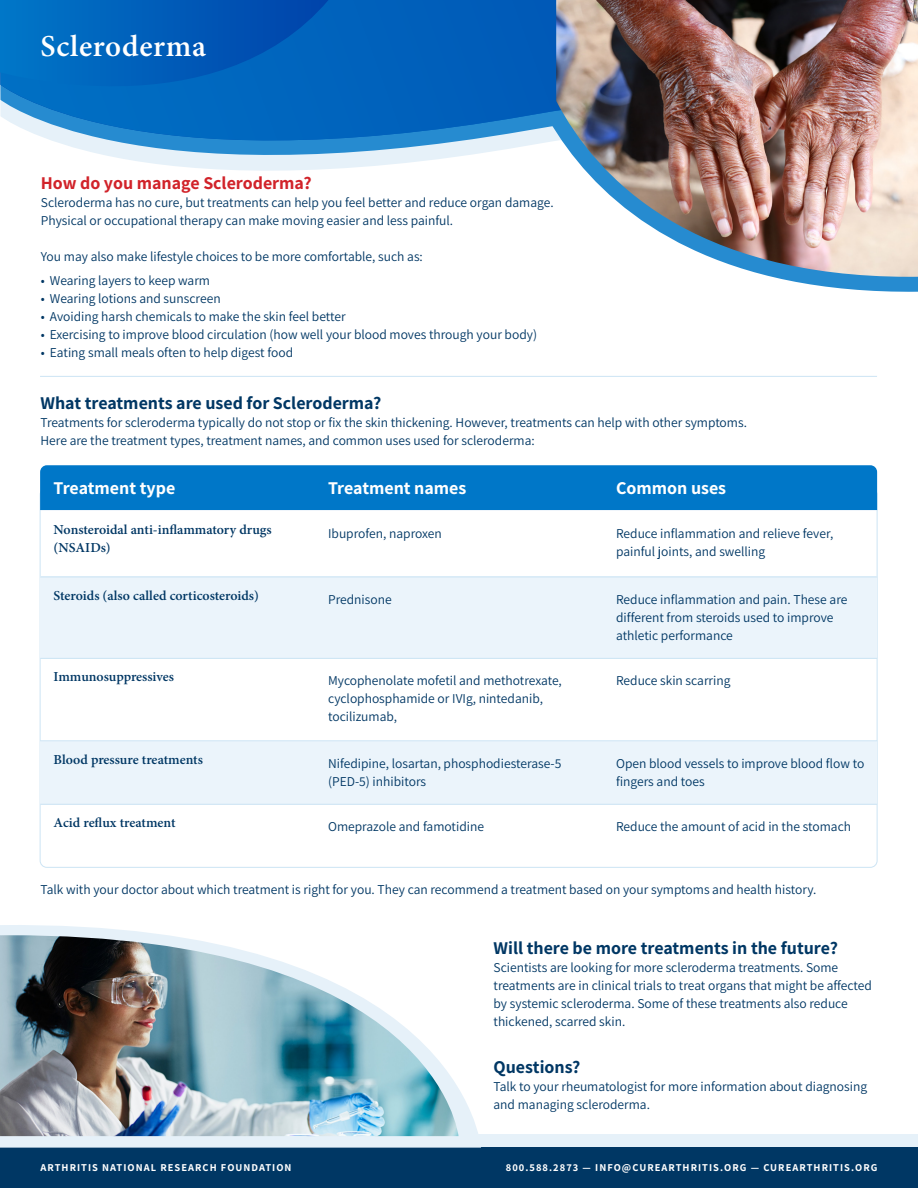
<style>
.page{position:relative;width:918px;height:1188px;background:#fff}
.page>*{position:absolute;margin:0;border:0;box-sizing:border-box;transform-origin:0 0}
.t1{font:700 30px "Adobe Hebrew";letter-spacing:.02em;color:#fff}
.t2{font:700 18px "Assistant";color:#003764}
.t3{font:700 18px "Assistant";color:#fff}
.t4{font:700 18px "Assistant";color:#d1232a}
.t5{font:13.5px/18px "Assistant";color:#003764}
.t6{font:700 13.5px/18px "Adobe Hebrew";color:#003764}
.t7{font:700 10.5px "Assistant";letter-spacing:.1em;color:#fff}
</style>
<div class="page">
<div style="left:0;top:1134px;width:918px;height:41px;background:#e6f1f9"></div>
<div style="left:0;top:1148px;width:918px;height:40px;background:#003764"></div>
<svg style="left:773px;top:277px;width:145px;height:15px;fill:#268bd0"></svg>
<svg style="left:33px;top:0;width:523px;height:171px;background:#468ece"></svg>
<img style="left:556px;top:0;width:362px;height:277px">
<svg style="left:0;top:0;width:328px;height:133px;background:#0769bf"></svg>
<div style="left:40px;top:741px;width:837px;height:64px;background:#ebf4fb"></div>
<div style="left:40px;top:577px;width:837px;height:82px;background:#ebf4fb"></div>
<hr style="left:40px;top:577px;width:837px;height:1px;background:#cce4f4">
<hr style="left:40px;top:658px;width:837px;height:1px;background:#cce4f4">
<hr style="left:40px;top:740px;width:837px;height:1px;background:#cce4f4">
<hr style="left:40px;top:804px;width:837px;height:1px;background:#cce4f4">
<div style="left:40px;top:465px;width:837px;height:45px;background:#0077c8"></div>
<svg style="left:0;top:925px;width:481px;height:223px"></svg>
<img style="left:0;top:935px;width:459px;height:201px">
<hr style="left:40px;top:376px;width:837px;height:1px;background:#cce4f4">
<p class="t1" style="left:40px;top:28px;width:167px">Scleroderma</p>
<p class="t4" style="left:41px;top:171px;width:272px">How do you manage Scleroderma?</p>
<p class="t5" style="left:41px;top:193px;width:514px">Scleroderma has no cure, but treatments can help you feel better and reduce organ damage.</p>
<p class="t5" style="left:41px;top:211px;width:414px">Physical or occupational therapy can make moving easier and less painful.</p>
<p class="t5" style="left:41px;top:247px;width:384px">You may also make lifestyle choices to be more comfortable, such as:</p>
<p class="t5" style="left:41px;top:271px;width:171px">• Wearing layers to keep warm</p>
<p class="t5" style="left:41px;top:289px;width:181px">• Wearing lotions and sunscreen</p>
<p class="t5" style="left:41px;top:307px;width:306px">• Avoiding harsh chemicals to make the skin feel better</p>
<p class="t5" style="left:41px;top:325px;width:498px">• Exercising to improve blood circulation (how well your blood moves through your body)</p>
<p class="t5" style="left:41px;top:343px;width:254px">• Eating small meals often to help digest food</p>
<p class="t2" style="left:40px;top:391px;width:342px">What treatments are used for Scleroderma?</p>
<p class="t5" style="left:40px;top:413px;width:708px">Treatments for scleroderma typically do not stop or fix the skin thickening. However, treatments can help with other symptoms.</p>
<p class="t5" style="left:40px;top:431px;width:496px">Here are the treatment types, treatment names, and common uses used for scleroderma:</p>
<p class="t3" style="left:54px;top:475px;width:123px">Treatment type</p>
<p class="t3" style="left:328px;top:475px;width:140px">Treatment names</p>
<p class="t3" style="left:616px;top:475px;width:112px">Common uses</p>
<p class="t6" style="left:54px;top:521px;width:220px">Nonsteroidal anti-inflammatory drugs (NSAIDs)</p>
<p class="t5" style="left:328px;top:524px;width:115px">Ibuprofen, naproxen</p>
<p class="t5" style="left:616px;top:524px;width:219px">Reduce inflammation and relieve fever, painful joints, and swelling</p>
<p class="t6" style="left:54px;top:587px;width:207px">Steroids (also called corticosteroids)</p>
<p class="t5" style="left:328px;top:590px;width:65px">Prednisone</p>
<p class="t5" style="left:616px;top:590px;width:233px">Reduce inflammation and pain. These are different from steroids used to improve athletic performance</p>
<p class="t6" style="left:54px;top:668px;width:122px">Immunosuppressives</p>
<p class="t5" style="left:328px;top:671px;width:235px">Mycophenolate mofetil and methotrexate, cyclophosphamide or IVIg, nintedanib, tocilizumab,</p>
<p class="t5" style="left:616px;top:671px;width:116px">Reduce skin scarring</p>
<p class="t6" style="left:54px;top:751px;width:151px">Blood pressure treatments</p>
<p class="t5" style="left:328px;top:754px;width:235px">Nifedipine, losartan, phosphodiesterase-5 (PED-5) inhibitors</p>
<p class="t5" style="left:616px;top:754px;width:250px">Open blood vessels to improve blood flow to fingers and toes</p>
<p class="t6" style="left:54px;top:814px;width:123px">Acid reflux treatment</p>
<p class="t5" style="left:328px;top:817px;width:157px">Omeprazole and famotidine</p>
<p class="t5" style="left:616px;top:817px;width:237px">Reduce the amount of acid in the stomach</p>
<p class="t5" style="left:40px;top:879px;width:778px">Talk with your doctor about which treatment is right for you. They can recommend a treatment based on your symptoms and health history.</p>
<p class="t2" style="left:494px;top:935px;width:346px">Will there be more treatments in the future?</p>
<p class="t5" style="left:494px;top:957px;width:380px">Scientists are looking for more scleroderma treatments. Some treatments are in clinical trials to treat organs that might be affected by systemic scleroderma. Some of these treatments also reduce thickened, scarred skin.</p>
<p class="t2" style="left:494px;top:1055px;width:88px">Questions?</p>
<p class="t5" style="left:494px;top:1077px;width:375px">Talk to your rheumatologist for more information about diagnosing and managing scleroderma.</p>
<p class="t7" style="left:40px;top:1161px;width:253px">ARTHRITIS NATIONAL RESEARCH FOUNDATION</p>
<p class="t7" style="left:506px;top:1161px;width:373px">800.588.2873 — INFO@CUREARTHRITIS.ORG — CUREARTHRITIS.ORG</p>
</div>
